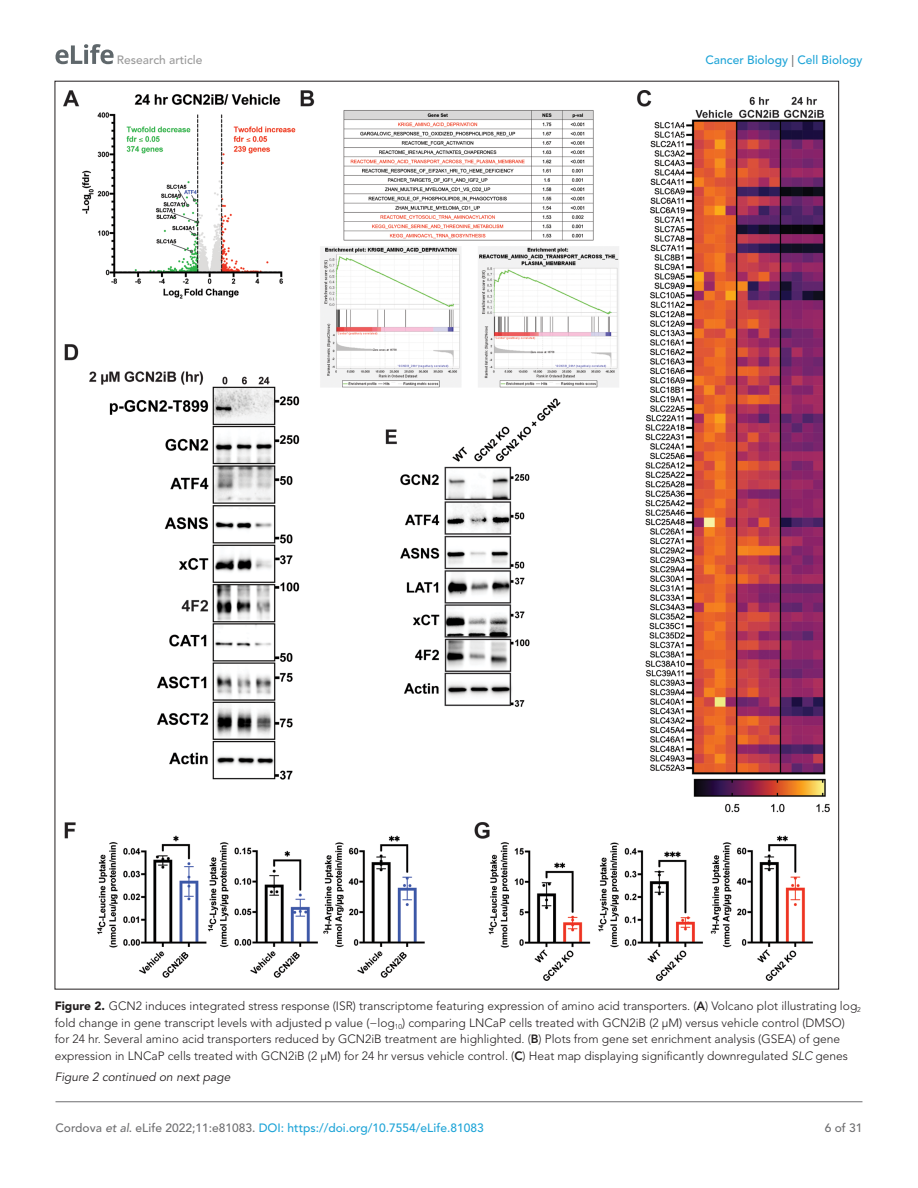
<style>
.page{position:relative;width:918px;height:1188px;background:#fff}
.page>*{position:absolute;margin:0;border:0;box-sizing:border-box;transform-origin:0 0}
.t1{font:300 12px/16.5px "Avenir LT Std";color:#231f20}
.t2{font:500 12px "Avenir LT Std";color:#1ea4d7}
.t3{font:italic 12px "Avenir LT Std";color:#231f20}
.t4{font:500 12px "Avenir LT Std";color:#9a9a9a}
.t5{font:500 12px "Avenir LT Std";color:#6e6e70}
.s1{color:#6e6e70}
.s2{font-weight:900}
.s3{font-weight:800}
.s4{font-style:italic}
.s5{font-style:italic;color:#6e6e70}
</style>
<div class="page">
<svg style="left:56px;top:44px;width:58px;height:20px"></svg>
<hr style="left:56px;top:1101px;width:806px;height:1px;background:#6e6e70">
<img style="left:64px;top:90px;width:766px;height:890px">
<p class="t4" style="left:117px;top:53px;width:87px">Research article</p>
<p class="t2" style="left:706px;top:53px;width:158px">Cancer Biology <span class="s1">|</span> Cell Biology</p>
<p class="t1" style="left:55px;top:998px;width:808px"><span class="s2">Figure 2.</span> GCN2 induces integrated stress response (ISR) transcriptome featuring expression of amino acid transporters. (<span class="s3">A</span>) Volcano plot illustrating log<sub>2 </sub>fold change in gene transcript levels with adjusted p value (−log<sub>10</sub>) comparing LNCaP cells treated with GCN2iB (2 µM) versus vehicle control (DMSO) for 24 hr. Several amino acid transporters reduced by GCN2iB treatment are highlighted. (<span class="s3">B</span>) Plots from gene set enrichment analysis (GSEA) of gene expression in LNCaP cells treated with GCN2iB (2 µM) for 24 hr versus vehicle control. (<span class="s3">C</span>) Heat map displaying significantly downregulated <span class="s4">SLC</span> genes</p>
<p class="t3" style="left:55px;top:1070px;width:177px">Figure 2 continued on next page</p>
<p class="t2" style="left:56px;top:1121px;width:430px"><span class="s1">Cordova</span> <span class="s5">et al</span><span class="s1">. eLife 2022;11:e81083.</span> DOI: https://doi.org/10.7554/eLife.81083</p>
<p class="t5" style="left:825px;top:1121px;width:39px">6 of 31</p>
</div>
